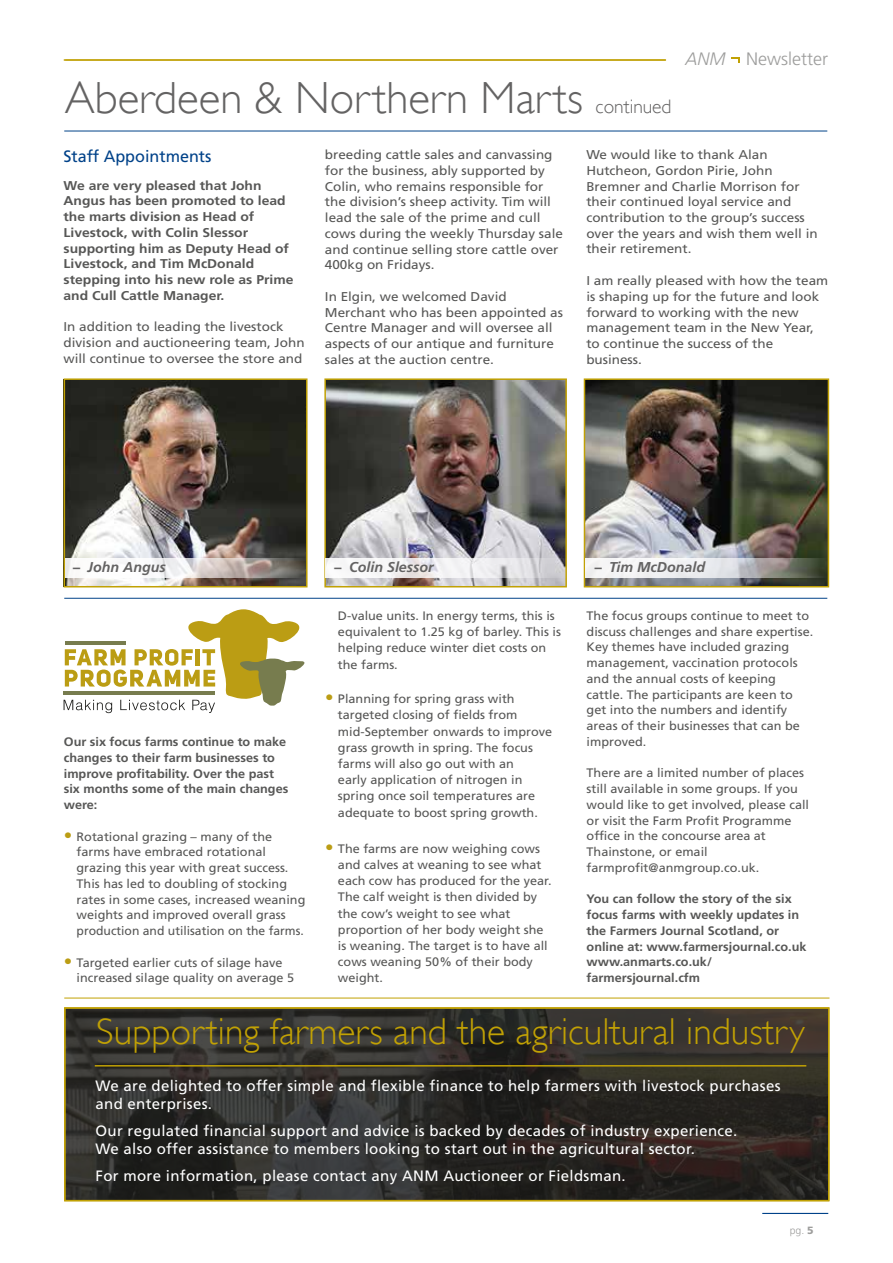
<style>
.page{position:relative;width:893px;height:1263px;background:#fff}
.page>*{position:absolute;margin:0;border:0;box-sizing:border-box;transform-origin:0 0}
.t1{font:300 45px "Gill Sans";color:#646363}
.t2{font:300 37.5px "Gill Sans";color:#c1a104}
.t3{font:300 19.5px "Gill Sans";color:#646363}
.t4{font:300 18px "Frutiger";color:#9d9d9c}
.t5{font:16.5px "Frutiger";color:#004289}
.t6{font:15px/18px "Frutiger";letter-spacing:.02em;color:#fff}
.t7{font:italic 700 14.25px "Frutiger";color:#646363}
.t8{font:12.75px/15.8px "Frutiger";color:#575756;scale:1.06 1}
.t9{font:700 12.75px/15.8px "Frutiger";color:#575756;scale:1.09 1}
.t10{font:12.3px/15.8px "Frutiger";color:#575756}
.t11{font:700 12.3px/15.8px "Frutiger";color:#575756}
.t12{font:300 10.5px "Frutiger";color:#9d9d9c}
.s1{font-style:italic}
.s2{font-size:16.5px;color:#bb9d14}
.s3{font-weight:900}
</style>
<div class="page">
<img style="left:587px;top:381px;width:239px;height:203px">
<img style="left:327px;top:381px;width:237px;height:203px">
<img style="left:67px;top:381px;width:238px;height:203px">
<div style="left:584px;top:378px;width:245px;height:209px;border:2px solid #c1a104"></div>
<div style="left:324px;top:378px;width:243px;height:209px;border:2px solid #c1a104"></div>
<div style="left:64px;top:378px;width:244px;height:209px;border:2px solid #c1a104"></div>
<svg style="left:731px;top:57px;width:9px;height:6px"></svg>
<hr style="left:762px;top:1213px;width:66px;height:1px;background:#004289">
<hr style="left:64px;top:59px;width:602px;height:2px;background:#c1a104">
<hr style="left:64px;top:131px;width:763px;height:1px;background:#004289">
<hr style="left:64px;top:598px;width:763px;height:1px;background:#004289">
<hr style="left:64px;top:998px;width:765px;height:1px;background:#c1a104">
<svg style="left:64px;top:609px;width:240px;height:104px"></svg>
<svg style="left:66px;top:1009px;width:761px;height:190px;background:#2e2c28"></svg>
<div style="left:64px;top:1007px;width:765px;height:194px;border:1px solid #c1a104"></div>
<hr style="left:95px;top:1065px;width:711px;height:1px;background:#c1a104">
<svg style="left:65px;top:558px;width:241px;height:19px"></svg>
<svg style="left:326px;top:558px;width:241px;height:19px"></svg>
<svg style="left:585px;top:558px;width:241px;height:19px"></svg>
<h1 class="t1" style="left:65px;top:72px;width:520px">Aberdeen &amp; Northern Marts</h1>
<h3 class="t3" style="left:596px;top:95px;width:78px">continued</h3>
<h3 class="t4" style="left:685px;top:48px;width:144px"><span class="s1">ANM</span> Newsletter</h3>
<h3 class="t5" style="left:64px;top:146px;width:149px">Staff Appointments</h3>
<p class="t9" style="left:64px;top:177px;width:212px">We are very pleased that John<br>Angus has been promoted to lead the marts division as Head of<br>Livestock, with Colin Slessor supporting him as Deputy Head of<br>Livestock, and Tim McDonald stepping into his new role as Prime and Cull Cattle Manager.</p>
<p class="t8" style="left:64px;top:319px;width:229px">In addition to leading the livestock division and auctioneering team, John will continue to oversee the store and</p>
<p class="t8" style="left:325px;top:147px;width:226px">breeding cattle sales and canvassing for the business, ably supported by Colin, who remains responsible for the division’s sheep activity. Tim will lead the sale of the prime and cull cows during the weekly Thursday sale and continue selling store cattle over 400kg on Fridays.</p>
<p class="t8" style="left:325px;top:288px;width:226px">In Elgin, we welcomed David<br>Merchant who has been appointed as<br>Centre Manager and will oversee all aspects of our antique and furniture sales at the auction centre.</p>
<p class="t8" style="left:586px;top:147px;width:220px">We would like to thank Alan<br>Hutcheon, Gordon Pirie, John<br>Bremner and Charlie Morrison for their continued loyal service and contribution to the group’s success over the years and wish them well in their retirement.</p>
<p class="t8" style="left:586px;top:273px;width:230px">I am really pleased with how the team is shaping up for the future and look forward to working with the new management team in the New Year, to continue the success of the business.</p>
<p class="t7" style="left:72px;top:559px;width:95px">− John Angus</p>
<p class="t7" style="left:334px;top:559px;width:102px">− Colin Slessor</p>
<p class="t7" style="left:594px;top:559px;width:113px">− Tim McDonald</p>
<p class="t10" style="left:587px;top:608px;width:228px">The focus groups continue to meet to discuss challenges and share expertise.<br>Key themes have included grazing management, vaccination protocols and the annual costs of keeping cattle. The participants are keen to get into the numbers and identify areas of their businesses that can be improved.</p>
<p class="t10" style="left:587px;top:765px;width:224px">There are a limited number of places still available in some groups. If you would like to get involved, please call or visit the Farm Profit Programme office in the concourse area at<br>Thainstone, or email farmprofit@anmgroup.co.uk.</p>
<p class="t11" style="left:587px;top:891px;width:221px">You can follow the story of the six focus farms with weekly updates in the Farmers Journal Scotland, or online at: www.farmersjournal.co.uk www.anmarts.co.uk/ farmersjournal.cfm</p>
<h2 class="t2" style="left:96px;top:1010px;width:710px">Supporting farmers and the agricultural industry</h2>
<p class="t6" style="left:96px;top:1077px;width:686px">We are delighted to offer simple and flexible finance to help farmers with livestock purchases and enterprises.</p>
<p class="t6" style="left:96px;top:1122px;width:643px">Our regulated financial support and advice is backed by decades of industry experience.<br>We also offer assistance to members looking to start out in the agricultural sector.</p>
<p class="t6" style="left:96px;top:1167px;width:532px">For more information, please contact any ANM Auctioneer or Fieldsman.</p>
<p class="t10" style="left:338px;top:607px;width:224px;line-height:16.2px">D-value units. In energy terms, this is equivalent to 1.25 kg of barley. This is helping reduce winter diet costs on the farms.</p>
<p class="t10" style="left:338px;top:691px;width:216px;line-height:16.2px;text-indent:-13px"><span class="s2">•</span> Planning for spring grass with targeted closing of fields from mid-September onwards to improve grass growth in spring. The focus farms will also go out with an<br>early application of nitrogen in spring once soil temperatures are adequate to boost spring growth.</p>
<p class="t10" style="left:338px;top:840px;width:215px;line-height:16.2px;text-indent:-13px"><span class="s2">•</span> The farms are now weighing cows and calves at weaning to see what each cow has produced for the year.<br>The calf weight is then divided by the cow’s weight to see what proportion of her body weight she is weaning. The target is to have all cows weaning 50% of their body weight.</p>
<p class="t11" style="left:64px;top:734px;width:226px">Our six focus farms continue to make changes to their farm businesses to improve profitability. Over the past six months some of the main changes were:</p>
<p class="t10" style="left:77px;top:828px;width:230px;text-indent:-13px"><span class="s2">•</span> Rotational grazing – many of the farms have embraced rotational grazing this year with great success.<br>This has led to doubling of stocking rates in some cases, increased weaning weights and improved overall grass production and utilisation on the farms.</p>
<p class="t10" style="left:77px;top:954px;width:219px;text-indent:-13px"><span class="s2">•</span> Targeted earlier cuts of silage have increased silage quality on average 5</p>
<p class="t12" style="left:790px;top:1225px;width:25px">pg. <span class="s3">5</span></p>
</div>
